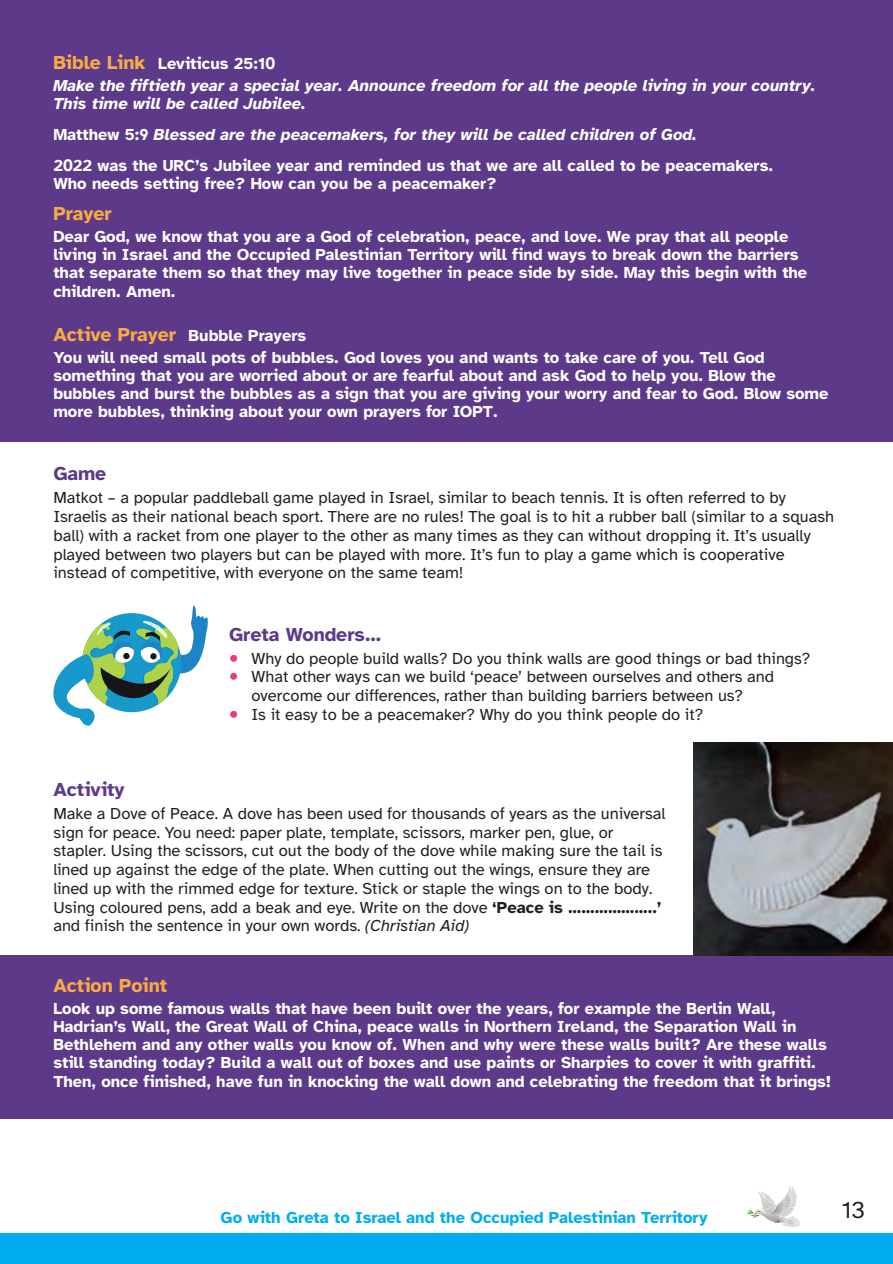
<style>
.page{position:relative;width:893px;height:1264px;background:#fff}
.page>*{position:absolute;margin:0;border:0;box-sizing:border-box;transform-origin:0 0}
.t1{font:24px "Atkinson Hyperlegible";color:#231f20}
.t2{font:700 19.5px "Atkinson Hyperlegible";color:#5c3a89}
.t3{font:700 19.5px "Atkinson Hyperlegible";color:#faaa44}
.t4{font:16.5px/18.8px "Atkinson Hyperlegible";color:#231f20}
.t5{font:700 16.5px/18px "Atkinson Hyperlegible";color:#fff}
.t6{font:italic 700 16.5px/30.8px "Atkinson Hyperlegible";color:#fff}
.t7{font:700 16.5px "Atkinson Hyperlegible";color:#00aeef}
.s1{font-style:normal;font-size:19.5px;color:#faaa44}
.s2{font-style:normal}
.s3{font-family:"BBC Reith Sans";font-style:normal}
.s4{font-size:19.5px;color:#faaa44}
.s5{font-family:"Myriad Pro";font-size:33px;color:#ef3876}
.s6{font-weight:700}
.s7{font-style:italic}
</style>
<div class="page">
<svg style="left:747px;top:1185px;width:53px;height:42px"></svg>
<div style="left:0;top:1233px;width:893px;height:30px;background:#00aeef"></div>
<div style="left:0;top:954px;width:893px;height:164px;background:#5c3a89"></div>
<div style="left:0;top:0;width:893px;height:442px;background:#5c3a89"></div>
<svg style="left:53px;top:605px;width:155px;height:121px"></svg>
<img style="left:693px;top:742px;width:200px;height:213px">
<p class="t6" style="left:53px;top:52px;width:763px;line-height:22.2px"><span class="s1">Bible Link</span> <span class="s2">Leviticus 25:1</span><span class="s3">0<br></span>Make the fiftieth year a special year. Announce freedom for all the people living in your country.</p>
<p class="t6" style="left:53px;top:88px;width:721px">This time will be called Jubilee.<br><span class="s2">Matthew 5:9</span> Blessed are the peacemakers, for they will be called children of God.<br><span class="s2">2</span><span class="s3">0</span><span class="s2">22 was the URC’s Jubilee year and reminded us that we are all called to be peacemakers.</span></p>
<p class="t5" style="left:53px;top:174px;width:445px">Who needs setting free? How can you be a peacemaker?</p>
<p class="t3" style="left:53px;top:202px;width:60px">Prayer</p>
<p class="t5" style="left:53px;top:227px;width:755px">Dear God, we know that you are a God of celebration, peace, and love. We pray that all people living in Israel and the Occupied Palestinian Territory will find ways to break down the barriers that separate them so that they may live together in peace side by side. May this begin with the children. Amen.</p>
<p class="t5" style="left:53px;top:324px;width:713px;line-height:22.2px"><span class="s4">Active Prayer</span> Bubble Prayers<br>You will need small pots of bubbles. God loves you and wants to take care of you. Tell God</p>
<p class="t5" style="left:53px;top:366px;width:776px">something that you are worried about or are fearful about and ask God to help you. Blow the bubbles and burst the bubbles as a sign that you are giving your worry and fear to God. Blow some more bubbles, thinking about your own prayers for IOPT.</p>
<p class="t2" style="left:53px;top:462px;width:54px">Game</p>
<p class="t4" style="left:53px;top:488px;width:782px">Matkot – a popular paddleball game played in Israel, similar to beach tennis. It is often referred to by Israelis as their national beach sport. There are no rules! The goal is to hit a rubber ball (similar to a squash ball) with a racket from one player to the other as many times as they can without dropping it. It’s usually played between two players but can be played with more. It’s fun to play a game which is cooperative instead of competitive, with everyone on the same team!</p>
<p class="t2" style="left:229px;top:622px;width:154px">Greta Wonders...</p>
<p class="t4" style="left:229px;top:649px;width:583px"><span class="s5">•</span> Why do people build walls? Do you think walls are good things or bad things?</p>
<p class="t4" style="left:229px;top:667px;width:546px;text-align:center"><span class="s5">•</span> What other ways can we build ‘peace’ between ourselves and others and overcome our differences, rather than building barriers between us?</p>
<p class="t4" style="left:229px;top:705px;width:476px"><span class="s5">•</span> Is it easy to be a peacemaker? Why do you think people do it?</p>
<p class="t2" style="left:53px;top:777px;width:73px">Activity</p>
<p class="t4" style="left:53px;top:804px;width:613px">Make a Dove of Peace. A dove has been used for thousands of years as the universal sign for peace. You need: paper plate, template, scissors, marker pen, glue, or stapler. Using the scissors, cut out the body of the dove while making sure the tail is lined up against the edge of the plate. When cutting out the wings, ensure they are lined up with the rimmed edge for texture. Stick or staple the wings on to the body.<br>Using coloured pens, add a beak and eye. Write on the dove <span class="s6">‘Peace is ………………..’ </span>and finish the sentence in your own words. <span class="s7">(Christian Aid)</span></p>
<p class="t3" style="left:53px;top:974px;width:115px">Action Point</p>
<p class="t5" style="left:53px;top:999px;width:779px">Look up some famous walls that have been built over the years, for example the Berlin Wall, Hadrian’s Wall, the Great Wall of China, peace walls in Northern Ireland, the Separation Wall in Bethlehem and any other walls you know of. When and why were these walls built? Are these walls still standing today? Build a wall out of boxes and use paints or Sharpies to cover it with graffiti.<br>Then, once finished, have fun in knocking the wall down and celebrating the freedom that it brings!</p>
<p class="t7" style="left:221px;top:1207px;width:488px">Go with Greta to Israel and the Occupied Palestinian Territory</p>
<h1 class="t1" style="left:841px;top:1196px;width:25px">13</h1>
</div>
